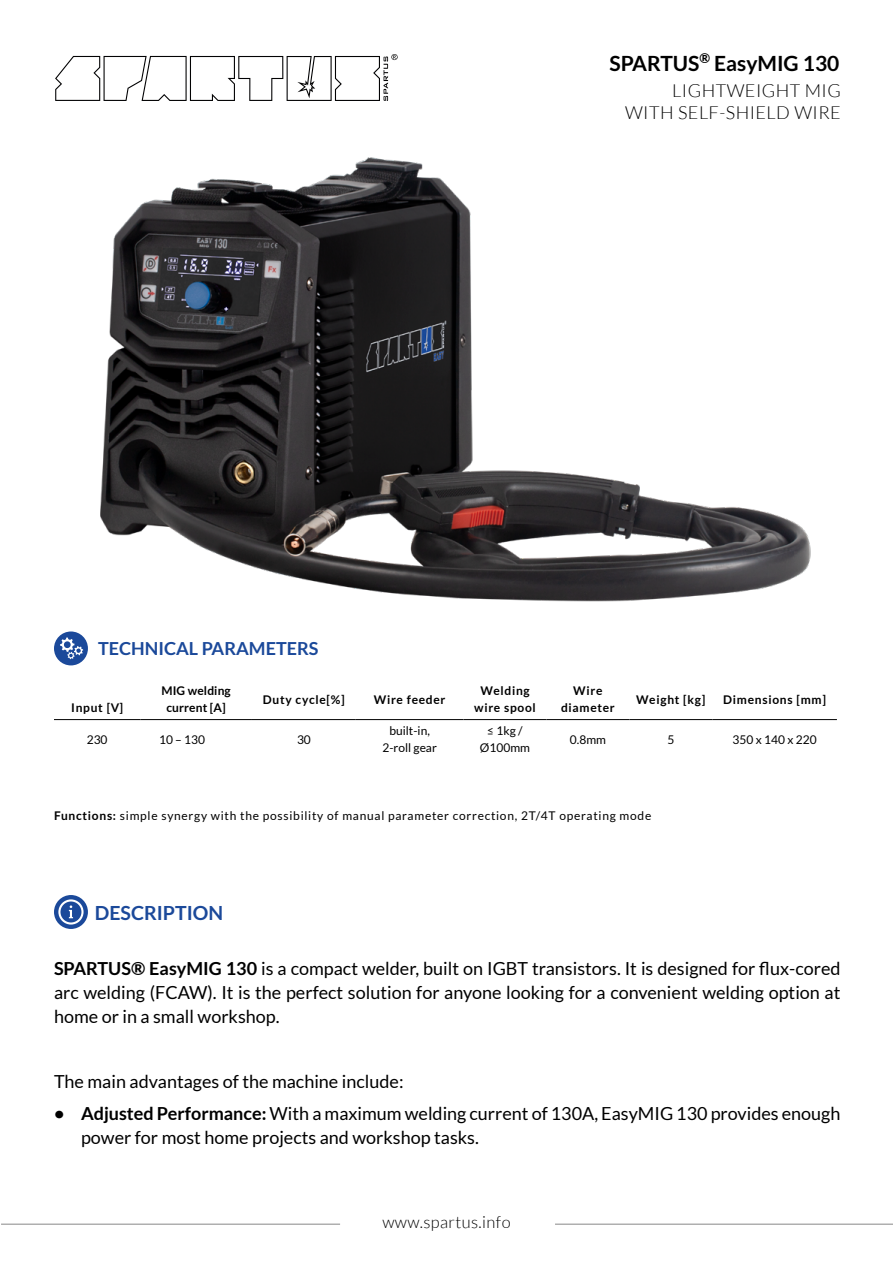
<style>
.page{position:relative;width:893px;height:1263px;background:#fff}
.page>*{position:absolute;margin:0;border:0;box-sizing:border-box;transform-origin:0 0}
.t1{font:700 21px "Lato";color:#000}
.t2{font:700 19.5px "Lato";color:#1b499a}
.t3{font:18px/24px "Lato";color:#000;text-align:justify}
.t4{font:300 18px/21.6px "Lato";letter-spacing:.025em;color:#000;text-align:right}
.t5{font:700 18px "Lato";color:#1b499a}
.t6{font:300 16.5px "Lato";letter-spacing:.025em;color:#000}
.t7{font:12px "Lato";letter-spacing:.06em;color:#000}
.t8{font:700 12px/16.5px "Lato";letter-spacing:.06em;color:#000;text-align:center}
.t9{font:12px/16.5px "Lato";color:#000;text-align:center}
.t10{font:700 12px/16.5px "Lato";letter-spacing:.01em;color:#000;text-align:center}
.s1{font-weight:700}
</style>
<div class="page">
<svg style="left:55px;top:54px;width:343px;height:47px"></svg>
<hr style="left:1px;top:1224px;width:339px;height:1px;background:#878787">
<hr style="left:555px;top:1224px;width:338px;height:1px;background:#878787">
<hr style="left:54px;top:719px;width:86px;height:1px;background:#000">
<hr style="left:140px;top:719px;width:112px;height:1px;background:#000">
<hr style="left:252px;top:719px;width:104px;height:1px;background:#000">
<hr style="left:356px;top:719px;width:108px;height:1px;background:#000">
<hr style="left:464px;top:719px;width:82px;height:1px;background:#000">
<hr style="left:546px;top:719px;width:83px;height:1px;background:#000">
<hr style="left:629px;top:719px;width:83px;height:1px;background:#000">
<hr style="left:712px;top:719px;width:125px;height:1px;background:#000">
<svg style="left:54px;top:631px;width:34px;height:34px"></svg>
<img style="left:100px;top:157px;width:711px;height:445px">
<svg style="left:54px;top:895px;width:34px;height:34px"></svg>
<p class="t1" style="left:609px;top:51px;width:231px">SPARTUS<sup>®</sup> EasyMIG 130</p>
<p class="t5" style="left:98px;top:638px;width:222px">TECHNICAL PARAMETERS</p>
<p class="t4" style="left:625px;top:80px;width:217px">LIGHTWEIGHT MIG<br>WITH SELF-SHIELD WIRE</p>
<p class="t8" style="left:71px;top:699px;width:53px">Input [V]</p>
<p class="t10" style="left:161px;top:682px;width:71px">MIG welding current [A]</p>
<p class="t8" style="left:263px;top:691px;width:83px">Duty cycle[%]</p>
<p class="t8" style="left:374px;top:691px;width:73px">Wire feeder</p>
<p class="t8" style="left:474px;top:683px;width:63px">Welding wire spool</p>
<p class="t8" style="left:561px;top:683px;width:55px">Wire diameter</p>
<p class="t8" style="left:636px;top:691px;width:71px">Weight [kg]</p>
<p class="t8" style="left:723px;top:691px;width:104px">Dimensions [mm]</p>
<p class="t7" style="left:87px;top:732px;width:22px">230</p>
<p class="t7" style="left:159px;top:732px;width:48px">10 – 130</p>
<p class="t7" style="left:297px;top:732px;width:15px">30</p>
<p class="t9" style="left:382px;top:723px;width:56px">built-in,<br>2-roll gear</p>
<p class="t9" style="left:480px;top:723px;width:52px">≤ 1kg /<br>Ø100mm</p>
<p class="t7" style="left:570px;top:732px;width:38px">0.8mm</p>
<p class="t7" style="left:667px;top:732px;width:8px">5</p>
<p class="t9" style="left:733px;top:731px;width:86px">350 x 140 x 220</p>
<p class="t7" style="left:54px;top:809px;width:599px"><span class="s1">Functions:</span> simple synergy with the possibility of manual parameter correction, 2T/4T operating mode</p>
<p class="t2" style="left:95px;top:901px;width:130px">DESCRIPTION</p>
<p class="t3" style="left:54px;top:956px;width:788px"><span class="s1">SPARTUS® EasyMIG 130</span> is a compact welder, built on IGBT transistors. It is designed for flux-cored arc welding (FCAW). It is the perfect solution for anyone looking for a convenient welding option at home or in a small workshop.</p>
<p class="t3" style="left:54px;top:1069px;width:351px">The main advantages of the machine include:</p>
<p class="t3" style="left:81px;top:1102px;width:761px;text-indent:-27px"><span class="s1">• Adjusted Performance:</span> With a maximum welding current of 130A, EasyMIG 130 provides enough power for most home projects and workshop tasks.</p>
<p class="t6" style="left:382px;top:1213px;width:130px">www.spartus.info</p>
</div>
